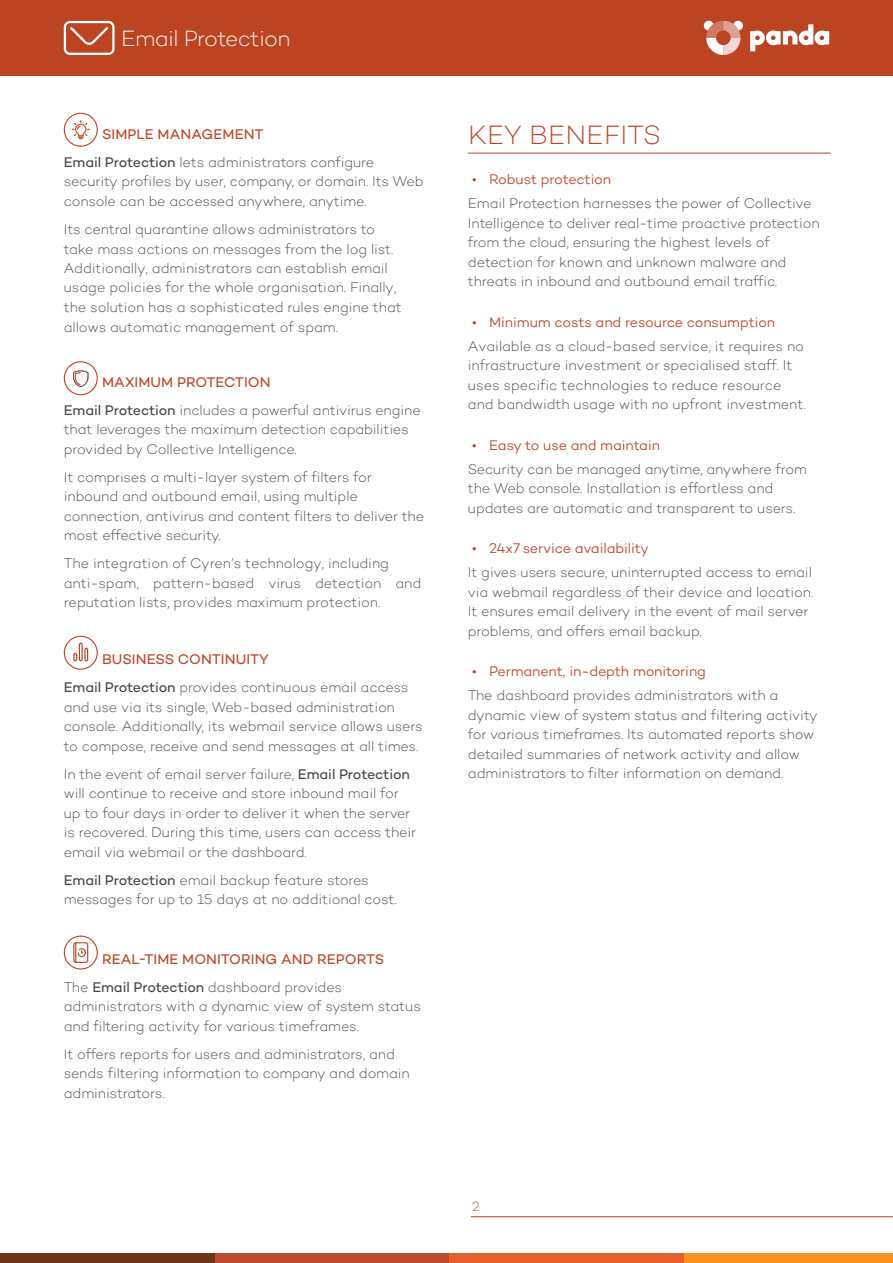
<style>
.page{position:relative;width:893px;height:1263px;background:#fff}
.page>*{position:absolute;margin:0;border:0;box-sizing:border-box;transform-origin:0 0}
.t1{font:200 27px "Campton";letter-spacing:.005em;color:#bc4423}
.t2{font:200 22.5px "Campton";letter-spacing:-.03em;color:#fff}
.t3{font:200 14.25px/19.5px "Campton";letter-spacing:-.005em;color:#424547}
.t4{font:300 14.25px "Campton";letter-spacing:-.005em;color:#bc4423}
.t5{font:14.25px "Campton";letter-spacing:.005em;color:#bc4423}
.t6{font:200 13.5px "Campton";color:#bc4423}
.s1{font-weight:400}
</style>
<div class="page">
<div style="left:0;top:0;width:893px;height:76px;background:#bc4423"></div>
<hr style="left:471px;top:1216px;width:422px;height:1px;background:#bc4423">
<svg style="left:64px;top:21px;width:51px;height:34px"></svg>
<div style="left:0;top:1253px;width:215px;height:10px;background:#6e3518"></div>
<div style="left:215px;top:1253px;width:234px;height:10px;background:#bb4b2f"></div>
<div style="left:449px;top:1253px;width:235px;height:10px;background:#e6602d"></div>
<div style="left:684px;top:1253px;width:209px;height:10px;background:#f7931d"></div>
<svg style="left:704px;top:21px;width:39px;height:34px"></svg>
<svg style="left:750px;top:24px;width:79px;height:27px"></svg>
<hr style="left:468px;top:153px;width:363px;height:1px;background:#bc4423">
<div style="left:64px;top:113px;width:34px;height:34px;border:1px solid #bc4423;border-radius:50%"></div>
<svg style="left:72px;top:120px;width:18px;height:19px"></svg>
<svg style="left:63px;top:361px;width:35px;height:35px"></svg>
<hr style="left:84px;top:648px;width:4px;height:13px;background:#bc4423;border-radius:2px">
<hr style="left:79px;top:643px;width:4px;height:18px;background:#bc4423;border-radius:2px">
<svg style="left:73px;top:644px;width:14px;height:17px"></svg>
<div style="left:64px;top:636px;width:34px;height:34px;border:1px solid #bc4423;border-radius:50%"></div>
<svg style="left:63px;top:935px;width:35px;height:35px"></svg>
<h2 class="t2" style="left:121px;top:25px;width:171px">Email Protection</h2>
<p class="t5" style="left:102px;top:125px;width:163px">SIMPLE MANAGEMENT</p>
<p class="t3" style="left:64px;top:152px;width:361px"><span class="s1">Email Protection</span> lets administrators configure security profiles by user, company, or domain. Its Web console can be accessed anywhere, anytime.</p>
<p class="t3" style="left:64px;top:219px;width:340px">Its central quarantine allows administrators to take mass actions on messages from the log list.<br>Additionally, administrators can establish email usage policies for the whole organisation. Finally, the solution has a sophisticated rules engine that allows automatic management of spam.</p>
<p class="t5" style="left:102px;top:373px;width:170px">MAXIMUM PROTECTION</p>
<p class="t3" style="left:64px;top:400px;width:359px"><span class="s1">Email Protection</span> includes a powerful antivirus engine that leverages the maximum detection capabilities provided by Collective Intelligence.</p>
<p class="t3" style="left:64px;top:467px;width:362px">It comprises a multi-layer system of filters for inbound and outbound email, using multiple connection, antivirus and content filters to deliver the most effective security.</p>
<p class="t3" style="left:64px;top:553px;width:359px">The integration of Cyren’s technology, including anti-spam, pattern-based virus detection and reputation lists, provides maximum protection.</p>
<p class="t5" style="left:102px;top:650px;width:168px">BUSINESS CONTINUITY</p>
<p class="t3" style="left:64px;top:677px;width:360px"><span class="s1">Email Protection</span> provides continuous email access and use via its single, Web-based administration console. Additionally, its webmail service allows users to compose, receive and send messages at all times.</p>
<p class="t3" style="left:64px;top:764px;width:354px">In the event of email server failure, <span class="s1">Email Protection </span>will continue to receive and store inbound mail for up to four days in order to deliver it when the server is recovered. During this time, users can access their email via webmail or the dashboard.</p>
<p class="t3" style="left:64px;top:870px;width:334px"><span class="s1">Email Protection</span> email backup feature stores messages for up to 15 days at no additional cost.</p>
<p class="t5" style="left:102px;top:950px;width:284px">REAL-TIME MONITORING AND REPORTS</p>
<p class="t3" style="left:64px;top:977px;width:359px">The <span class="s1">Email Protection</span> dashboard provides administrators with a dynamic view of system status and filtering activity for various timeframes.</p>
<p class="t3" style="left:64px;top:1044px;width:348px">It offers reports for users and administrators, and sends filtering information to company and domain administrators.</p>
<p class="t1" style="left:468px;top:118px;width:194px">KEY BENEFITS</p>
<p class="t4" style="left:472px;top:171px;width:140px">• Robust protection</p>
<p class="t3" style="left:468px;top:193px;width:353px">Email Protection harnesses the power of Collective Intelligence to deliver real-time proactive protection from the cloud, ensuring the highest levels of detection for known and unknown malware and threats in inbound and outbound email traffic.</p>
<p class="t4" style="left:472px;top:313px;width:305px">• Minimum costs and resource consumption</p>
<p class="t3" style="left:468px;top:336px;width:339px">Available as a cloud-based service, it requires no infrastructure investment or specialised staff. It uses specific technologies to reduce resource and bandwidth usage with no upfront investment.</p>
<p class="t4" style="left:472px;top:436px;width:189px">• Easy to use and maintain</p>
<p class="t3" style="left:468px;top:459px;width:341px">Security can be managed anytime, anywhere from the Web console. Installation is effortless and updates are automatic and transparent to users.</p>
<p class="t4" style="left:472px;top:540px;width:178px">• 24x7 service availability</p>
<p class="t3" style="left:468px;top:562px;width:347px">It gives users secure, uninterrupted access to email via webmail regardless of their device and location.<br>It ensures email delivery in the event of mail server problems, and offers email backup.</p>
<p class="t4" style="left:472px;top:663px;width:235px">• Permanent, in-depth monitoring</p>
<p class="t3" style="left:468px;top:685px;width:351px">The dashboard provides administrators with a dynamic view of system status and filtering activity for various timeframes. Its automated reports show detailed summaries of network activity and allow administrators to filter information on demand.</p>
<p class="t6" style="left:472px;top:1198px;width:9px">2</p>
</div>
